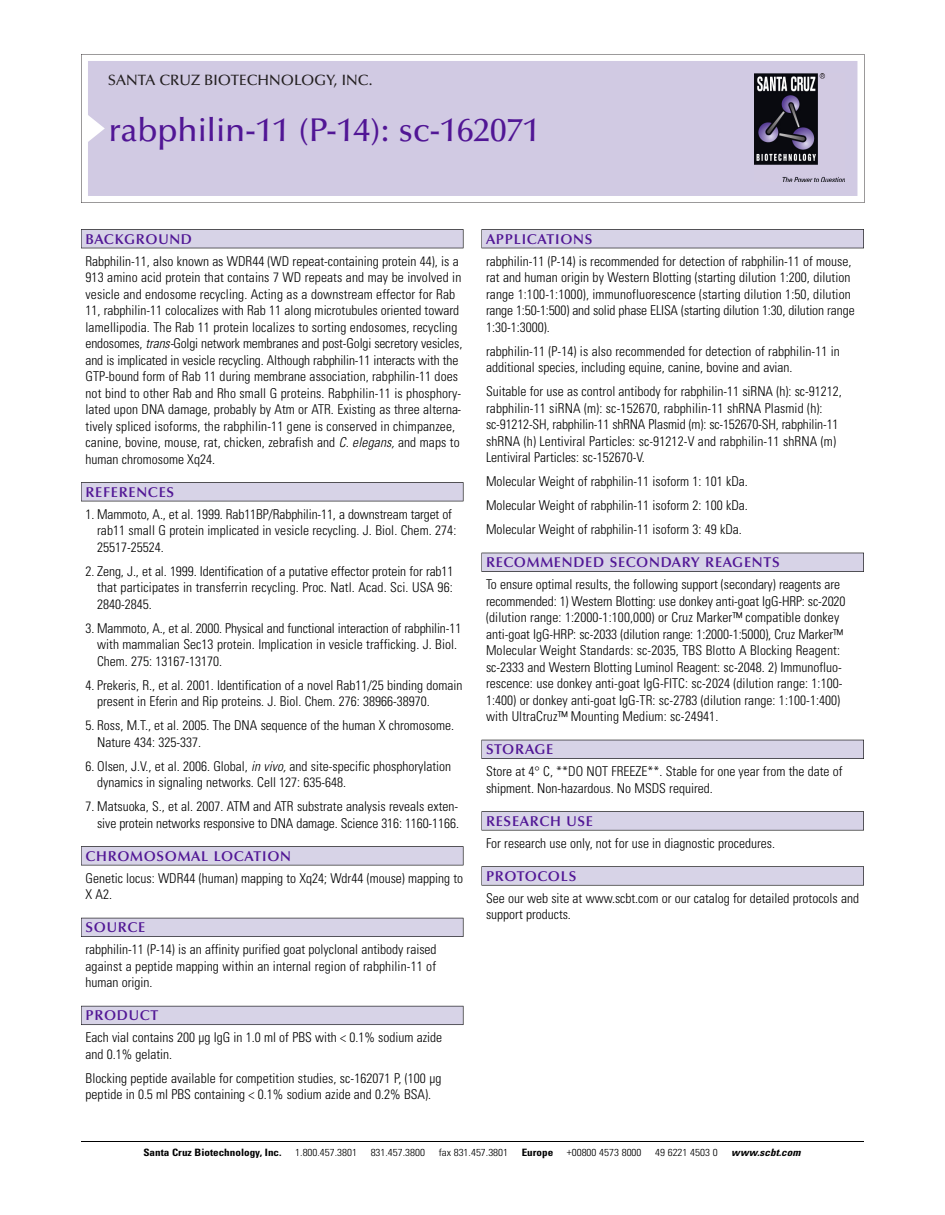
<style>
.page{position:relative;width:945px;height:1215px;background:#fff}
.page>*{position:absolute;margin:0;border:0;box-sizing:border-box;transform-origin:0 0}
.t1{font:500 33px "Optima";color:#511695}
.t2{font:500 15px "Optima";color:#231f20}
.t3{font:600 14.25px "Optima";letter-spacing:.05em;color:#511695}
.t4{font:300 condensed 13.5px/16.5px "Univers";color:#000}
.t5{font:300 condensed 10.2px "Univers";color:#000;scale:1.1 1}
.t6{font:700 condensed 10.2px "Univers";color:#000;scale:1.1 1}
.t7{font:italic 700 condensed 10.2px "Univers";letter-spacing:.005em;color:#000;scale:1.1 1}
.s1{font-style:italic}
</style>
<div class="page">
<svg style="left:81px;top:54px;width:783px;height:149px"></svg>
<div style="left:88px;top:61px;width:769px;height:135px;background:#d1cae3"></div>
<img style="left:755px;top:74px;width:90px;height:108px">
<div style="left:81px;top:229px;width:382px;height:19px;background:#525156"></div>
<div style="left:81px;top:230px;width:382px;height:18px;background:#d7d3e7"></div>
<div style="left:81px;top:482px;width:382px;height:19px;background:#525155"></div>
<div style="left:81px;top:483px;width:382px;height:18px;background:#d7d3e7"></div>
<div style="left:81px;top:846px;width:382px;height:19px;background:#545357"></div>
<div style="left:81px;top:847px;width:382px;height:18px;background:#d7d3e7"></div>
<div style="left:81px;top:918px;width:382px;height:19px;background:#54535a"></div>
<div style="left:81px;top:918px;width:382px;height:18px;background:#d7d3e7"></div>
<div style="left:81px;top:1006px;width:382px;height:19px;background:#5b5a62"></div>
<div style="left:81px;top:1006px;width:382px;height:18px;background:#d7d3e7"></div>
<div style="left:482px;top:229px;width:382px;height:19px;background:#525156"></div>
<div style="left:482px;top:230px;width:381px;height:18px;background:#d7d3e7"></div>
<div style="left:482px;top:553px;width:382px;height:19px;background:#515055"></div>
<div style="left:482px;top:553px;width:381px;height:18px;background:#d7d3e7"></div>
<div style="left:482px;top:740px;width:382px;height:19px;background:#525158"></div>
<div style="left:482px;top:740px;width:381px;height:18px;background:#d7d3e7"></div>
<div style="left:482px;top:811px;width:382px;height:19px;background:#575759"></div>
<div style="left:482px;top:812px;width:381px;height:18px;background:#d7d3e7"></div>
<svg style="left:482px;top:866px;width:382px;height:20px"></svg>
<div style="left:482px;top:867px;width:381px;height:18px;background:#d7d3e7"></div>
<hr style="left:81px;top:1141px;width:783px;height:1px;background:#000">
<p class="t2" style="left:108px;top:74px;width:266px">SANTA CRUZ BIOTECHNOLOGY, INC.</p>
<h1 class="t1" style="left:108px;top:117px;width:433px">rabphilin-11 (P-14): sc-162071</h1>
<p class="t3" style="left:86px;top:233px;width:108px">BACKGROUND</p>
<p class="t4" style="left:86px;top:254px;width:378px">Rabphilin-11, also known as WDR44 (WD repeat-containing protein 44), is a 913 amino acid protein that contains 7 WD repeats and may be involved in vesicle and endosome recycling. Acting as a downstream effector for Rab 11, rabphilin-11 colocalizes with Rab 11 along microtubules oriented toward lamellipodia. The Rab 11 protein localizes to sorting endosomes, recycling endosomes, <span class="s1">trans-</span>Golgi network membranes and post-Golgi secretory vesicles, and is implicated in vesicle recycling. Although rabphilin-11 interacts with the GTP-bound form of Rab 11 during membrane association, rabphilin-11 does not bind to other Rab and Rho small G proteins. Rabphilin-11 is phosphory&shy;lated upon DNA damage, probably by Atm or ATR. Existing as three alterna&shy;tively spliced isoforms, the rabphilin-11 gene is conserved in chimpanzee, canine, bovine, mouse, rat, chicken, zebrafish and <span class="s1">C. elegans,</span> and maps to human chromosome Xq24.</p>
<p class="t3" style="left:86px;top:486px;width:90px">REFERENCES</p>
<p class="t4" style="left:97px;top:507px;width:361px;text-indent:-12px">1. Mammoto, A., et al. 1999. Rab11BP/Rabphilin-11, a downstream target of rab11 small G protein implicated in vesicle recycling. J. Biol. Chem. 274:<br>25517-25524.</p>
<p class="t4" style="left:97px;top:564px;width:358px;text-align:justify;text-indent:-12px">2. Zeng, J., et al. 1999. Identification of a putative effector protein for rab11 that participates in transferrin recycling. Proc. Natl. Acad. Sci. USA 96:<br>2840-2845.</p>
<p class="t4" style="left:97px;top:621px;width:366px;text-indent:-12px">3. Mammoto, A., et al. 2000. Physical and functional interaction of rabphilin-11 with mammalian Sec13 protein. Implication in vesicle trafficking. J. Biol.<br>Chem. 275: 13167-13170.</p>
<p class="t4" style="left:97px;top:678px;width:367px;text-indent:-12px">4. Prekeris, R., et al. 2001. Identification of a novel Rab11/25 binding domain present in Eferin and Rip proteins. J. Biol. Chem. 276: 38966-38970.</p>
<p class="t4" style="left:97px;top:718px;width:358px;text-indent:-12px">5. Ross, M.T., et al. 2005. The DNA sequence of the human X chromosome.<br>Nature 434: 325-337.</p>
<p class="t4" style="left:97px;top:759px;width:356px;text-indent:-12px">6. Olsen, J.V., et al. 2006. Global, <span class="s1">in vivo,</span> and site-specific phosphorylation dynamics in signaling networks. Cell 127: 635-648.</p>
<p class="t4" style="left:86px;top:799px;width:375px;text-align:right">7. Matsuoka, S., et al. 2007. ATM and ATR substrate analysis reveals exten&shy;sive protein networks responsive to DNA damage. Science 316: 1160-1166.</p>
<p class="t3" style="left:86px;top:850px;width:207px">CHROMOSOMAL LOCATION</p>
<p class="t4" style="left:86px;top:871px;width:379px">Genetic locus: WDR44 (human) mapping to Xq24; Wdr44 (mouse) mapping to<br>X A2.</p>
<p class="t3" style="left:86px;top:922px;width:61px">SOURCE</p>
<p class="t4" style="left:86px;top:942px;width:353px;text-align:justify">rabphilin-11 (P-14) is an affinity purified goat polyclonal antibody raised against a peptide mapping within an internal region of rabphilin-11 of human origin.</p>
<p class="t3" style="left:86px;top:1010px;width:74px">PRODUCT</p>
<p class="t4" style="left:86px;top:1030px;width:358px">Each vial contains 200 µg IgG in 1.0 ml of PBS with &lt; 0.1% sodium azide and 0.1% gelatin.</p>
<p class="t4" style="left:86px;top:1071px;width:357px">Blocking peptide available for competition studies, sc-162071 P, (100 µg peptide in 0.5 ml PBS containing &lt; 0.1% sodium azide and 0.2% BSA).</p>
<p class="t3" style="left:486px;top:233px;width:108px">APPLICATIONS</p>
<p class="t4" style="left:486px;top:254px;width:370px">rabphilin-11 (P-14) is recommended for detection of rabphilin-11 of mouse, rat and human origin by Western Blotting (starting dilution 1:200, dilution range 1:100-1:1000), immunofluorescence (starting dilution 1:50, dilution range 1:50-1:500) and solid phase ELISA (starting dilution 1:30, dilution range 1:30-1:3000).</p>
<p class="t4" style="left:486px;top:344px;width:355px">rabphilin-11 (P-14) is also recommended for detection of rabphilin-11 in additional species, including equine, canine, bovine and avian.</p>
<p class="t4" style="left:486px;top:384px;width:357px">Suitable for use as control antibody for rabphilin-11 siRNA (h): sc-91212, rabphilin-11 siRNA (m): sc-152670, rabphilin-11 shRNA Plasmid (h): sc-91212-SH, rabphilin-11 shRNA Plasmid (m): sc-152670-SH, rabphilin-11 shRNA (h) Lentiviral Particles: sc-91212-V and rabphilin-11 shRNA (m)<br>Lentiviral Particles: sc-152670-V.</p>
<p class="t4" style="left:486px;top:470px;width:263px;line-height:24px;text-align:justify">Molecular Weight of rabphilin-11 isoform 1: 101 kDa.<br>Molecular Weight of rabphilin-11 isoform 2: 100 kDa.<br>Molecular Weight of rabphilin-11 isoform 3: 49 kDa.</p>
<p class="t3" style="left:486px;top:557px;width:295px">RECOMMENDED SECONDARY REAGENTS</p>
<p class="t4" style="left:486px;top:577px;width:361px">To ensure optimal results, the following support (secondary) reagents are recommended: 1) Western Blotting: use donkey anti-goat IgG-HRP: sc-2020 (dilution range: 1:2000-1:100,000) or Cruz Marker™ compatible donkey anti-goat IgG-HRP: sc-2033 (dilution range: 1:2000-1:5000), Cruz Marker™ Molecular Weight Standards: sc-2035, TBS Blotto A Blocking Reagent: sc-2333 and Western Blotting Luminol Reagent: sc-2048. 2) Immunofluo&shy;rescence: use donkey anti-goat IgG-FITC: sc-2024 (dilution range: 1:100- 1:400) or donkey anti-goat IgG-TR: sc-2783 (dilution range: 1:100-1:400) with UltraCruz™ Mounting Medium: sc-24941.</p>
<p class="t3" style="left:486px;top:744px;width:69px">STORAGE</p>
<p class="t4" style="left:486px;top:764px;width:358px">Store at 4° C, **DO NOT FREEZE**. Stable for one year from the date of shipment. Non-hazardous. No MSDS required.</p>
<p class="t3" style="left:486px;top:815px;width:109px">RESEARCH USE</p>
<p class="t4" style="left:486px;top:836px;width:290px">For research use only, not for use in diagnostic procedures.</p>
<p class="t3" style="left:486px;top:870px;width:92px">PROTOCOLS</p>
<p class="t4" style="left:486px;top:891px;width:375px">See our web site at www.scbt.com or our catalog for detailed protocols and support products.</p>
<p class="t6" style="left:143px;top:1148px;width:127px">Santa Cruz Biotechnology, Inc.</p>
<p class="t5" style="left:295px;top:1148px;width:58px">1.800.457.3801</p>
<p class="t5" style="left:371px;top:1148px;width:51px">831.457.3800</p>
<p class="t5" style="left:439px;top:1148px;width:65px">fax 831.457.3801</p>
<p class="t6" style="left:522px;top:1148px;width:30px">Europe</p>
<p class="t5" style="left:567px;top:1148px;width:69px">+00800 4573 8000</p>
<p class="t5" style="left:655px;top:1148px;width:58px">49 6221 4503 0</p>
<p class="t7" style="left:731px;top:1148px;width:64px">www.scbt.com</p>
</div>
